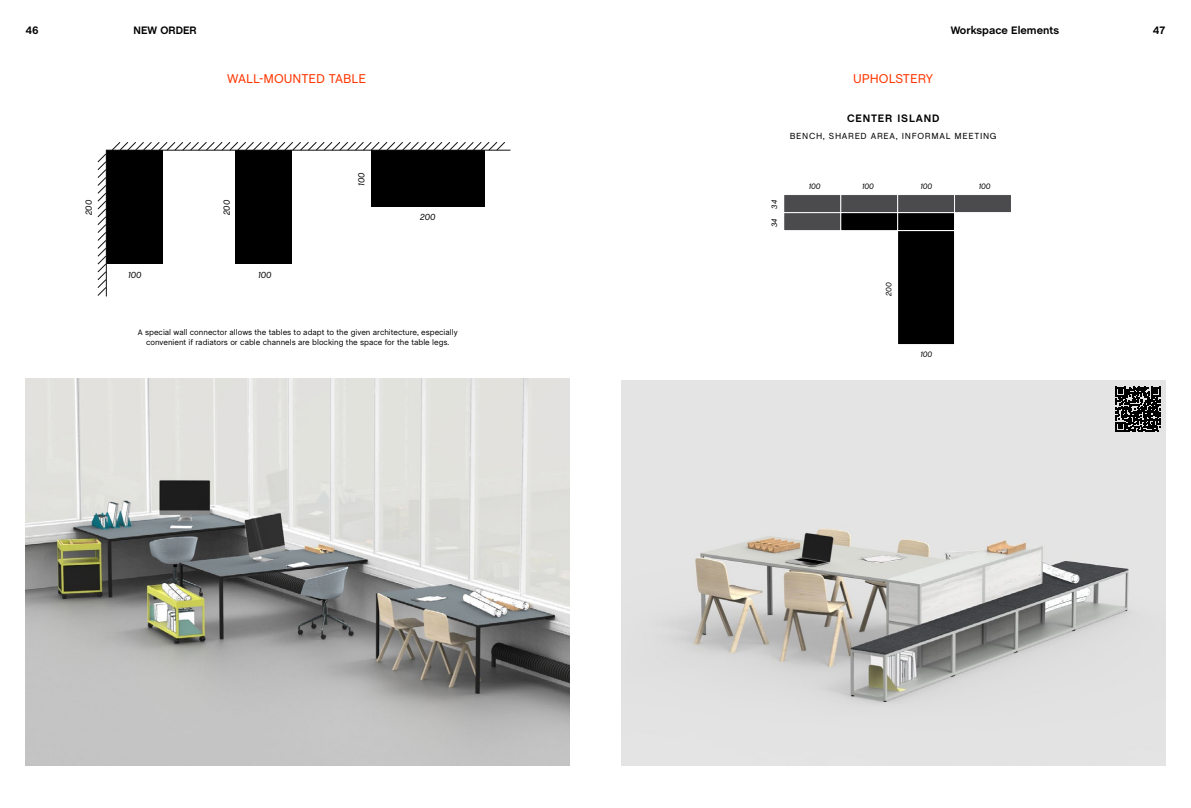
<style>
.page{position:relative;width:1191px;height:808px;background:#fff}
.page>*{position:absolute;margin:0;border:0;box-sizing:border-box;transform-origin:0 0}
.t1{font:13px "Chalet";color:#ff3600}
.t2{font:700 11px "Chalet";color:#000}
.t3{font:700 11px "Chalet";letter-spacing:.075em;color:#000}
.t4{font:9px "Chalet";letter-spacing:.075em;color:#000}
.t5{font:italic 9px "Chalet";color:#000}
.t6{font:8px/9.6px "Chalet";color:#000;text-align:center}
.t7{font:italic 8px "Chalet";color:#000}
</style>
<div class="page">
<img style="left:26px;top:378px;width:544px;height:387px">
<img style="left:621px;top:381px;width:544px;height:384px">
<div style="left:897px;top:213px;width:57px;height:18px;background:#000"></div>
<div style="left:840px;top:213px;width:57px;height:18px;background:#000"></div>
<div style="left:840px;top:212px;width:58px;height:19px;border:1px solid #fff"></div>
<div style="left:783px;top:213px;width:57px;height:18px;background:#4b4b4d"></div>
<div style="left:783px;top:212px;width:58px;height:19px;border:1px solid #fff"></div>
<div style="left:897px;top:195px;width:57px;height:18px;background:#4b4b4d"></div>
<div style="left:897px;top:194px;width:57px;height:19px;border:1px solid #fff"></div>
<div style="left:954px;top:195px;width:57px;height:18px;background:#4b4b4d"></div>
<div style="left:954px;top:194px;width:57px;height:19px;border:1px solid #fff"></div>
<div style="left:840px;top:195px;width:57px;height:18px;background:#4b4b4d"></div>
<div style="left:840px;top:194px;width:58px;height:19px;border:1px solid #fff"></div>
<div style="left:783px;top:195px;width:57px;height:18px;background:#4b4b4d"></div>
<div style="left:783px;top:194px;width:58px;height:19px;border:1px solid #fff"></div>
<div style="left:897px;top:231px;width:57px;height:114px;background:#000"></div>
<div style="left:897px;top:230px;width:58px;height:115px;border:1px solid #fff"></div>
<svg style="left:1115px;top:387px;width:45px;height:45px;background:#373737"></svg>
<svg style="left:112px;top:142px;width:393px;height:8px"></svg>
<svg style="left:97px;top:153px;width:9px;height:143px"></svg>
<svg style="left:106px;top:150px;width:405px;height:147px"></svg>
<h2 class="t2" style="left:26px;top:23px;width:15px">46</h2>
<h2 class="t2" style="left:134px;top:23px;width:65px">NEW ORDER</h2>
<h2 class="t2" style="left:951px;top:24px;width:110px">Workspace Elements</h2>
<h2 class="t2" style="left:1152px;top:23px;width:14px">47</h2>
<h1 class="t1" style="left:227px;top:71px;width:140px">WALL-MOUNTED TABLE</h1>
<p class="t5" style="left:83px;top:215px;width:17px;rotate:-90deg">200</p>
<p class="t5" style="left:221px;top:215px;width:17px;rotate:-90deg">200</p>
<p class="t5" style="left:128px;top:269px;width:15px">100</p>
<p class="t5" style="left:258px;top:269px;width:15px">100</p>
<p class="t5" style="left:356px;top:186px;width:15px;rotate:-90deg">100</p>
<p class="t5" style="left:420px;top:212px;width:17px">200</p>
<p class="t6" style="left:138px;top:328px;width:321px">A special wall connector allows the tables to adapt to the given architecture, especially convenient if radiators or cable channels are blocking the space for the table legs.</p>
<h1 class="t1" style="left:853px;top:71px;width:81px">UPHOLSTERY</h1>
<h2 class="t3" style="left:847px;top:112px;width:94px">CENTER ISLAND</h2>
<p class="t4" style="left:790px;top:131px;width:208px">BENCH, SHARED AREA, INFORMAL MEETING</p>
<p class="t7" style="left:769px;top:209px;width:10px;rotate:-90deg">34</p>
<p class="t7" style="left:769px;top:227px;width:10px;rotate:-90deg">34</p>
<p class="t7" style="left:808px;top:181px;width:13px">100</p>
<p class="t7" style="left:862px;top:181px;width:13px">100</p>
<p class="t7" style="left:920px;top:181px;width:13px">100</p>
<p class="t7" style="left:978px;top:181px;width:13px">100</p>
<p class="t7" style="left:884px;top:296px;width:15px;rotate:-90deg">200</p>
<p class="t7" style="left:920px;top:349px;width:13px">100</p>
</div>
